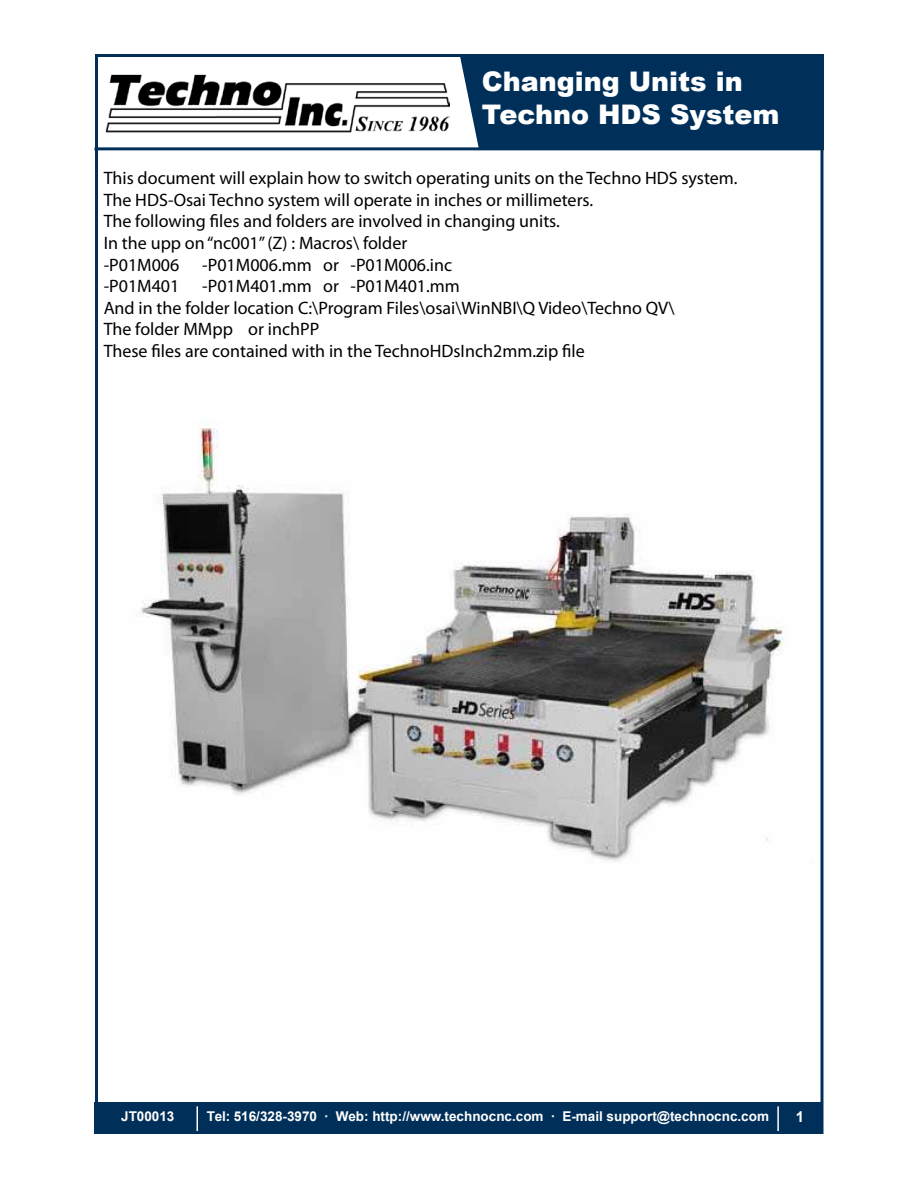
<style>
.page{position:relative;width:918px;height:1188px;background:#fff}
.page>*{position:absolute;margin:0;border:0;box-sizing:border-box;transform-origin:0 0}
.t1{font:900 27px/33px "Arial";color:#fff}
.t2{font:18px/21.6px "Myriad Pro";color:#000}
.t3{font:700 15px "Arial";color:#fff}
.t4{font:700 13.5px "Arial";color:#fff}
</style>
<div class="page">
<div style="left:94px;top:1103px;width:730px;height:31px;background:#003059"></div>
<hr style="left:94px;top:147px;width:730px;height:3px;background:#003059">
<div style="left:682px;top:54px;width:142px;height:96px;background:#003059"></div>
<div style="left:460px;top:58px;width:222px;height:90px;background:#003059"></div>
<hr style="left:777px;top:1106px;width:2px;height:25px;background:#fff">
<hr style="left:196px;top:1106px;width:2px;height:25px;background:#fff">
<img style="left:105px;top:74px;width:344px;height:59px">
<img style="left:141px;top:427px;width:643px;height:435px">
<h1 class="t1" style="left:482px;top:64px;width:299px">Changing Units in<br>Techno HDS System</h1>
<p class="t2" style="left:104px;top:167px;width:636px">This document will explain how to switch operating units on the Techno HDS system.<br>The HDS-Osai Techno system will operate in inches or millimeters.<br>The following files and folders are involved in changing units.<br>In the upp on “nc001” (Z) : Macros\ folder<br>-P01M006</p>
<p class="t2" style="left:202px;top:253px;width:251px">-P01M006.mm or -P01M006.inc</p>
<p class="t2" style="left:104px;top:275px;width:572px;text-indent:99px">-P01M401.mm or -P01M401.mm<br>And in the folder location C:\Program Files\osai\WinNBI\Q Video\Techno QV\ The folder MMpp or inchPP<br>These files are contained with in the TechnoHDsInch2mm.zip file</p>
<p class="t2" style="left:104px;top:275px;width:77px">-P01M401</p>
<p class="t4" style="left:121px;top:1107px;width:55px">JT00013</p>
<p class="t4" style="left:207px;top:1107px;width:564px">Tel: 516/328-3970 · Web: http://www.technocnc.com · E-mail support@technocnc.com</p>
<p class="t3" style="left:796px;top:1107px;width:10px">1</p>
</div>
